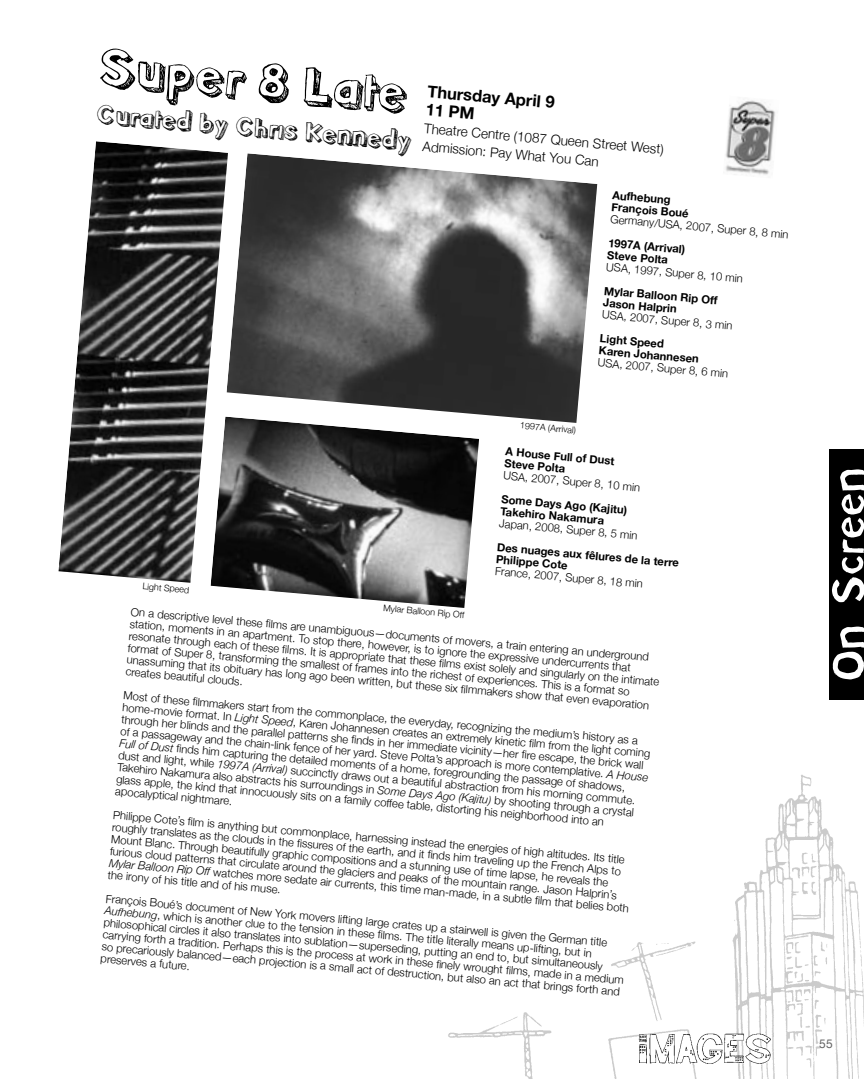
<style>
.page{position:relative;width:864px;height:1080px;background:#fff}
.page>*{position:absolute;margin:0;border:0;box-sizing:border-box;transform-origin:0 0}
.t1{font:54px "Pointy";color:#000}
.t2{font:27px "Pointy";color:#000}
.t3{font:700 16.5px "Helvetica Neue";color:#000}
.t4{font:300 13.5px "Helvetica Neue";color:#000}
.t5{font:12px "Helvetica Neue";color:#636363}
.t6{font:300 11.25px/12px "Helvetica Neue";color:#000}
.t7{font:700 11.25px "Helvetica Neue";color:#000}
.t8{font:300 9px "Helvetica Neue";color:#000}
.s1{font-style:italic}
</style>
<div class="page">
<img style="left:448px;top:449px;width:416px;height:630px">
<svg style="left:641px;top:1065px;width:133px;height:3px"></svg>
<img style="left:636px;top:1029px;width:138px;height:36px">
<img style="left:228px;top:153px;width:369px;height:270px">
<img style="left:58px;top:141px;width:170px;height:442px">
<img style="left:211px;top:417px;width:268px;height:191px">
<img style="left:725px;top:100px;width:51px;height:75px">
<div style="left:829px;top:450px;width:35px;height:250px;background:#000"></div>
<svg style="left:833px;top:627px;width:31px;height:52px"></svg>
<svg style="left:832px;top:469px;width:32px;height:133px"></svg>
<p class="t1" style="left:103px;top:38px;width:311px;rotate:5deg">Super 8 Late</p>
<p class="t2" style="left:98px;top:99px;width:317px;rotate:5deg">Curated by Chris Kennedy</p>
<p class="t3" style="left:428px;top:81px;width:129px;rotate:5deg">Thursday April 9</p>
<p class="t3" style="left:427px;top:99px;width:50px;rotate:5deg">11 PM</p>
<p class="t4" style="left:425px;top:120px;width:242px;rotate:5deg">Theatre Centre (1087 Queen Street West)</p>
<p class="t4" style="left:423px;top:138px;width:178px;rotate:5deg">Admission: Pay What You Can</p>
<p class="t7" style="left:613px;top:188px;width:60px;rotate:5deg">Aufhebung</p>
<p class="t7" style="left:612px;top:200px;width:79px;rotate:5deg">François Boué</p>
<p class="t6" style="left:611px;top:213px;width:180px;rotate:5deg">Germany/USA, 2007, Super 8, 8 min</p>
<p class="t7" style="left:609px;top:236px;width:79px;rotate:5deg">1997A (Arrival)</p>
<p class="t7" style="left:608px;top:248px;width:62px;rotate:5deg">Steve Polta</p>
<p class="t6" style="left:607px;top:260px;width:139px;rotate:5deg">USA, 1997, Super 8, 10 min</p>
<p class="t7" style="left:605px;top:284px;width:115px;rotate:5deg">Mylar Balloon Rip Off</p>
<p class="t7" style="left:604px;top:296px;width:75px;rotate:5deg">Jason Halprin</p>
<p class="t6" style="left:603px;top:308px;width:132px;rotate:5deg">USA, 2007, Super 8, 3 min</p>
<p class="t7" style="left:601px;top:331px;width:66px;rotate:5deg">Light Speed</p>
<p class="t7" style="left:600px;top:343px;width:102px;rotate:5deg">Karen Johannesen</p>
<p class="t6" style="left:598px;top:356px;width:132px;rotate:5deg">USA, 2007, Super 8, 6 min</p>
<p class="t8" style="left:143px;top:580px;width:48px;rotate:5deg">Light Speed</p>
<p class="t8" style="left:521px;top:420px;width:58px;rotate:5deg">1997A (Arrival)</p>
<p class="t7" style="left:506px;top:444px;width:111px;rotate:5deg">A House Full of Dust</p>
<p class="t7" style="left:505px;top:456px;width:62px;rotate:5deg">Steve Polta</p>
<p class="t6" style="left:504px;top:469px;width:139px;rotate:5deg">USA, 2007, Super 8, 10 min</p>
<p class="t7" style="left:502px;top:492px;width:128px;rotate:5deg">Some Days Ago (Kajitu)</p>
<p class="t7" style="left:501px;top:504px;width:106px;rotate:5deg">Takehiro Nakamura</p>
<p class="t6" style="left:500px;top:517px;width:140px;rotate:5deg">Japan, 2008, Super 8, 5 min</p>
<p class="t7" style="left:498px;top:540px;width:184px;rotate:5deg">Des nuages aux fêlures de la terre</p>
<p class="t7" style="left:497px;top:552px;width:73px;rotate:5deg">Philippe Cote</p>
<p class="t6" style="left:496px;top:565px;width:150px;rotate:5deg">France, 2007, Super 8, 18 min</p>
<p class="t8" style="left:384px;top:602px;width:83px;rotate:5deg">Mylar Balloon Rip Off</p>
<p class="t6" style="left:132px;top:605px;width:534px;rotate:5deg">On a descriptive level these fi lms are unambiguous—documents of movers, a train entering an underground station, moments in an apartment. To stop there, however, is to ignore the expressive undercurrents that resonate through each of these fi lms. It is appropriate that these fi lms exist solely and singularly on the intimate format of Super 8, transforming the smallest of frames into the richest of experiences. This is a format so unassuming that its obituary has long ago been written, but these six fi lmmakers show that even evaporation creates beautiful clouds.</p>
<p class="t6" style="left:124px;top:689px;width:531px;rotate:5deg">Most of these fi lmmakers start from the commonplace, the everyday, recognizing the medium’s history as a home-movie format. In <span class="s1">Light Speed</span>, Karen Johannesen creates an extremely kinetic fi lm from the light coming through her blinds and the parallel patterns she fi nds in her immediate vicinity—her fi re escape, the brick wall of a passageway and the chain-link fence of her yard. Steve Polta’s approach is more contemplative. <span class="s1">A House Full of Dust</span> fi nds him capturing the detailed moments of a home, foregrounding the passage of shadows, dust and light, while <span class="s1">1997A (Arrival)</span> succinctly draws out a beautiful abstraction from his morning commute.<br>Takehiro Nakamura also abstracts his surroundings in <span class="s1">Some Days Ago (Kajitu)</span> by shooting through a crystal glass apple, the kind that innocuously sits on a family coffee table, distorting his neighborhood into an apocalyptical nightmare.</p>
<p class="t6" style="left:114px;top:809px;width:523px;rotate:5deg">Philippe Cote’s fi lm is anything but commonplace, harnessing instead the energies of high altitudes. Its title roughly translates as the clouds in the fi ssures of the earth, and it fi nds him traveling up the French Alps to Mount Blanc. Through beautifully graphic compositions and a stunning use of time lapse, he reveals the furious cloud patterns that circulate around the glaciers and peaks of the mountain range. Jason Halprin’s <span class="s1">Mylar Balloon Rip Off</span> watches more sedate air currents, this time man-made, in a subtle fi lm that belies both the irony of his title and of his muse.</p>
<p class="t6" style="left:106px;top:892px;width:525px;rotate:5deg">François Boué’s document of New York movers lifting large crates up a stairwell is given the German title <span class="s1">Aufhebung</span>, which is another clue to the tension in these fi lms. The title literally means up-lifting, but in philosophical circles it also translates into sublation—superseding, putting an end to, but simultaneously carrying forth a tradition. Perhaps this is the process at work in these fi nely wrought fi lms, made in a medium so precariously balanced—each projection is a small act of destruction, but also an act that brings forth and preserves a future.</p>
<p class="t5" style="left:819px;top:1036px;width:15px">55</p>
</div>
